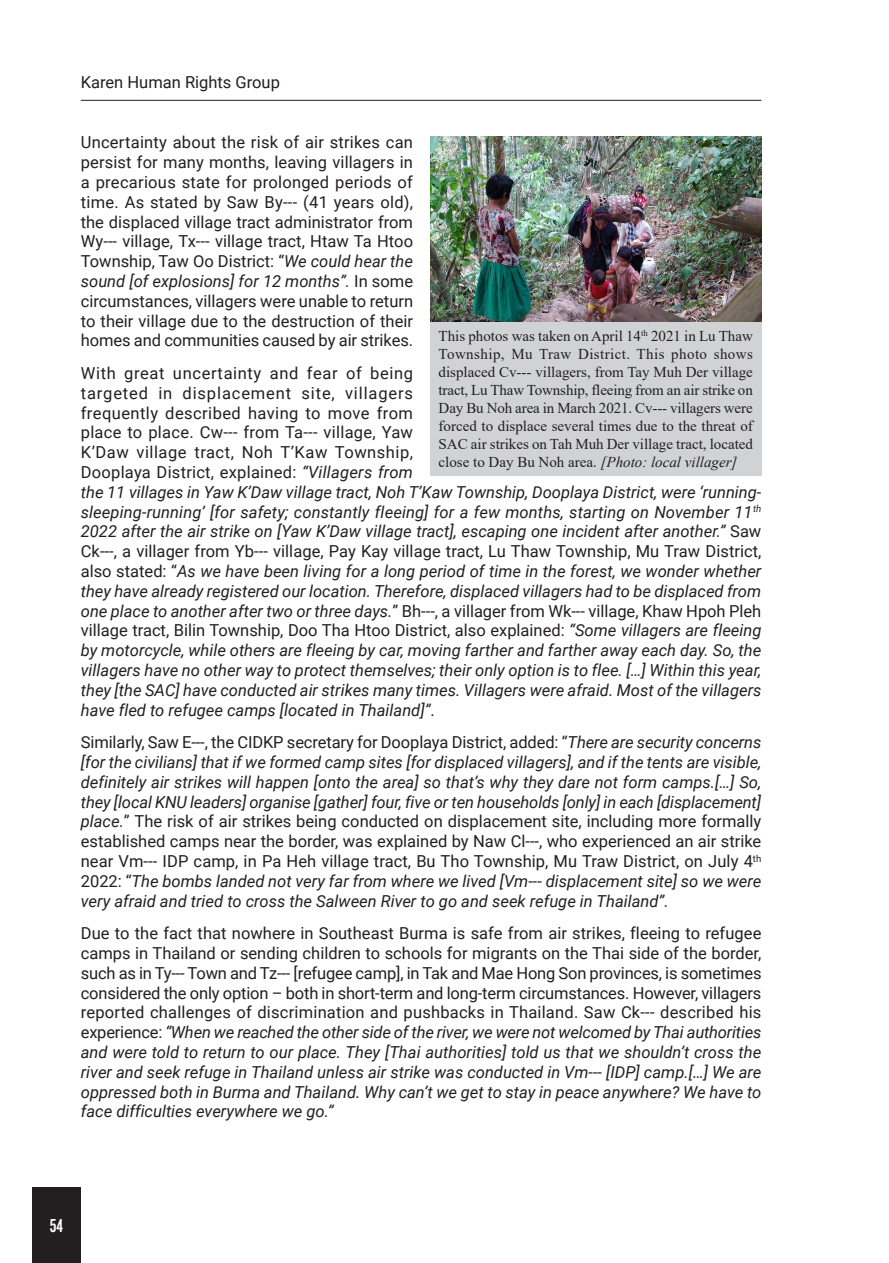
<style>
.page{position:relative;width:889px;height:1263px;background:#fff}
.page>*{position:absolute;margin:0;border:0;box-sizing:border-box;transform-origin:0 0}
.t1{font:19.5px "Knockout HTF48 Featherweight";color:#fff}
.Paragraph{font:italic 16.5px/19.8px "Roboto";color:#231f20}
.Paragraph-2{font:16.5px/19.8px "Roboto";color:#231f20;text-align:justify}
.Paragraph-3{font:15px/18px "Times New Roman";color:#231f20;text-align:justify}
.s1{font-style:italic}
.s2{font-style:normal}
</style>
<div class="page">
<img style="left:430px;top:136px;width:331px;height:186px">
<div style="left:430px;top:322px;width:331px;height:154px;background:#d1d2d4"></div>
<hr style="left:81px;top:100px;width:680px;height:1px;background:#231f20">
<div style="left:32px;top:1187px;width:49px;height:76px;background:#231f20"></div>
<p class="Paragraph-2" style="left:81px;top:72px;width:201px">Karen Human Rights Group</p>
<p class="Paragraph-2" style="left:81px;top:132px;width:334px">Uncertainty about the risk of air strikes can persist for many months, leaving villagers in a precarious state for prolonged periods of time. As stated by Saw By--- (41 years old), the displaced village tract administrator from Wy--- village, Tx--- village tract, Htaw Ta Htoo Township, Taw Oo District: “<span class="s1">We could hear the sound [of explosions] for 12 months”.</span> In some circumstances, villagers were unable to return to their village due to the destruction of their homes and communities caused by air strikes.</p>
<p class="Paragraph" style="left:81px;top:363px;width:682px"><span class="s2">With great uncertainty and fear of being<br>targeted in displacement site, villagers<br>frequently described having to move from<br>place to place. Cw--- from Ta--- village, Yaw<br>K’Daw village tract, Noh T’Kaw Township,<br>Dooplaya District, explained:</span> “Villagers from<br>the 11 villages in Yaw K’Daw village tract, Noh T’Kaw Township, Dooplaya District, were ‘running&shy;sleeping-running’ [for safety; constantly fleeing] for a few months, starting on November 11<sup>th </sup>2022 after the air strike on [Yaw K’Daw village tract], escaping one incident after another.” <span class="s2">Saw Ck---, a villager from Yb--- village, Pay Kay village tract, Lu Thaw Township, Mu Traw District, also stated: “</span>As we have been living for a long period of time in the forest, we wonder whether they have already registered our location. Therefore, displaced villagers had to be displaced from one place to another after two or three days.<span class="s2">” Bh---, a villager from Wk--- village, Khaw Hpoh Pleh village tract, Bilin Township, Doo Tha Htoo District, also explained:</span> “Some villagers are fleeing by motorcycle, while others are fleeing by car, moving farther and farther away each day. So, the villagers have no other way to protect themselves; their only option is to flee. […] Within this year, they [the SAC] have conducted air strikes many times. Villagers were afraid. Most of the villagers have fled to refugee camps [located in Thailand]”<span class="s2">.</span></p>
<p class="Paragraph" style="left:81px;top:732px;width:682px;text-align:justify"><span class="s2">Similarly, Saw E---, the CIDKP secretary for Dooplaya District, added: “</span>There are security concerns [for the civilians] that if we formed camp sites [for displaced villagers], and if the tents are visible, definitely air strikes will happen [onto the area] so that’s why they dare not form camps.[…] So, they [local KNU leaders] organise [gather] four, five or ten households [only] in each [displacement] place.<span class="s2">” The risk of air strikes being conducted on displacement site, including more formally established camps near the border, was explained by Naw Cl---, who experienced an air strike near Vm--- IDP camp, in Pa Heh village tract, Bu Tho Township, Mu Traw District, on July 4</span><sup>th </sup><span class="s2">2022: “</span>The bombs landed not very far from where we lived [Vm--- displacement site] so we were very afraid and tried to cross the Salween River to go and seek refuge in Thailand”.</p>
<p class="Paragraph-2" style="left:81px;top:923px;width:682px">Due to the fact that nowhere in Southeast Burma is safe from air strikes, fleeing to refugee camps in Thailand or sending children to schools for migrants on the Thai side of the border, such as in Ty--- Town and Tz--- [refugee camp], in Tak and Mae Hong Son provinces, is sometimes considered the only option – both in short-term and long-term circumstances. However, villagers reported challenges of discrimination and pushbacks in Thailand. Saw Ck--- described his experience: <span class="s1">“When we reached the other side of the river, we were not welcomed by Thai authorities and were told to return to our place. They [Thai authorities] told us that we shouldn’t cross the river and seek refuge in Thailand unless air strike was conducted in Vm--- [IDP] camp.[…] We are oppressed both in Burma and Thailand. Why can’t we get to stay in peace anywhere? We have to face difficulties everywhere we go.”</span></p>
<p class="Paragraph-3" style="left:438px;top:327px;width:316px">This photos was taken on April 14<sup>th</sup> 2021 in Lu Thaw Township, Mu Traw District. This photo shows displaced Cv--- villagers, from Tay Muh Der village tract, Lu Thaw Township, fleeing from an air strike on Day Bu Noh area in March 2021. Cv--- villagers were forced to displace several times due to the threat of SAC air strikes on Tah Muh Der village tract, located close to Day Bu Noh area. <span class="s1">[Photo: local villager]</span></p>
<p class="t1" style="left:50px;top:1215px;width:15px">54</p>
</div>
